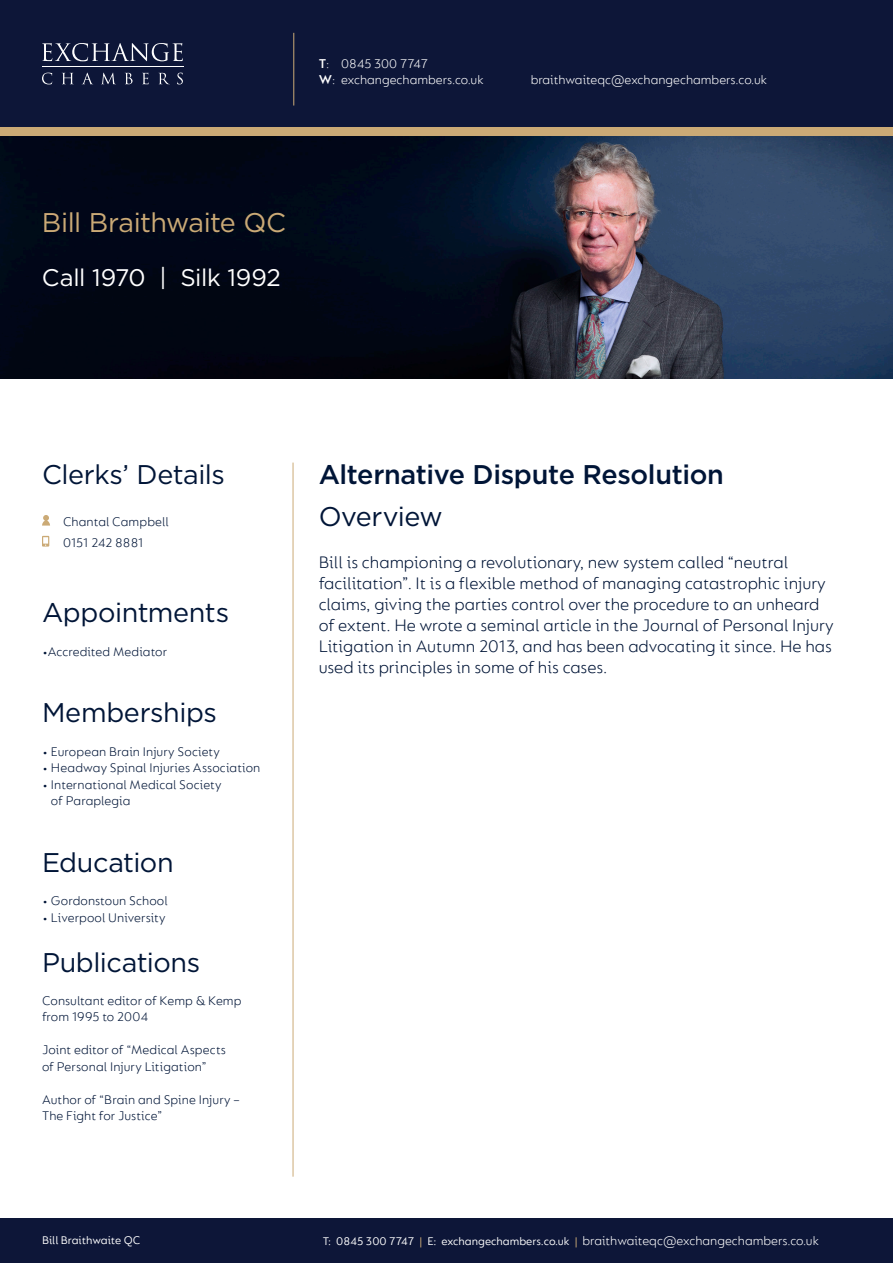
<style>
.page{position:relative;width:893px;height:1263px;background:#fff}
.page>*{position:absolute;margin:0;border:0;box-sizing:border-box;transform-origin:0 0}
.t1{font:27px "Gotham";letter-spacing:-.015em;color:#001537}
.t2{font:500 27px "Gotham";letter-spacing:-.015em;color:#001537}
.t3{font:27px "Gotham";letter-spacing:-.02em;color:#cbaa76}
.t4{font:24px "Gotham";letter-spacing:-.015em;color:#fff}
.t5{font:300 18px/21px "FS Lucas";color:#001537}
.t6{font:300 13.5px/16.5px "FS Lucas";letter-spacing:.005em;color:#001537}
.t7{font:300 13.5px/16.2px "FS Lucas";color:#fff}
.t8{font:12px "FS Lucas";color:#fff}
.s1{font-weight:600}
.s2{color:#cbaa76}
.s3{font-weight:300;font-size:13.5px}
</style>
<div class="page">
<div style="left:0;top:64px;width:893px;height:72px;background:#cbaa76"></div>
<div style="left:0;top:0;width:893px;height:127px;background:#0d1638"></div>
<div style="left:0;top:1219px;width:893px;height:44px;background:#0d1638"></div>
<hr style="left:42px;top:67px;width:142px;height:1px;background:#fff">
<svg style="left:42px;top:43px;width:141px;height:18px"></svg>
<svg style="left:42px;top:73px;width:10px;height:11px"></svg>
<svg style="left:62px;top:73px;width:11px;height:11px"></svg>
<svg style="left:82px;top:73px;width:11px;height:11px"></svg>
<svg style="left:102px;top:73px;width:13px;height:11px"></svg>
<svg style="left:125px;top:73px;width:8px;height:11px"></svg>
<svg style="left:142px;top:73px;width:7px;height:11px"></svg>
<svg style="left:159px;top:73px;width:10px;height:11px"></svg>
<svg style="left:177px;top:73px;width:6px;height:11px"></svg>
<hr style="left:293px;top:33px;width:1px;height:73px;background:#cbaa76">
<hr style="left:293px;top:463px;width:1px;height:714px;background:#cbaa76">
<img style="left:0;top:136px;width:893px;height:242px">
<svg style="left:42px;top:536px;width:7px;height:11px"></svg>
<svg style="left:42px;top:515px;width:8px;height:11px"></svg>
<p class="t7" style="left:319px;top:55px;width:166px"><span class="s1">T</span>: 0845 300 7747<br><span class="s1">W</span>: exchangechambers.co.uk</p>
<p class="t7" style="left:531px;top:71px;width:238px">braithwaiteqc@exchangechambers.co.uk</p>
<p class="t3" style="left:42px;top:205px;width:246px">Bill Braithwaite QC</p>
<p class="t4" style="left:42px;top:262px;width:240px">Call 1970 | Silk 1992</p>
<p class="t1" style="left:42px;top:457px;width:184px">Clerks’ Details</p>
<p class="t6" style="left:63px;top:510px;width:107px;line-height:21px">Chantal Campbell<br>0151 242 8881</p>
<p class="t1" style="left:42px;top:595px;width:189px">Appointments</p>
<p class="t6" style="left:42px;top:643px;width:127px">•Accredited Mediator</p>
<p class="t1" style="left:42px;top:695px;width:176px">Memberships</p>
<p class="t6" style="left:42px;top:743px;width:179px">• European Brain Injury Society</p>
<p class="t6" style="left:42px;top:759px;width:220px">• Headway Spinal Injuries Association</p>
<p class="t6" style="left:51px;top:776px;width:172px;text-indent:-9px">• International Medical Society of Paraplegia</p>
<p class="t1" style="left:42px;top:845px;width:133px">Education</p>
<p class="t6" style="left:42px;top:892px;width:127px">• Gordonstoun School</p>
<p class="t6" style="left:42px;top:909px;width:125px">• Liverpool University</p>
<p class="t1" style="left:42px;top:945px;width:160px">Publications</p>
<p class="t6" style="left:42px;top:992px;width:201px">Consultant editor of Kemp &amp; Kemp from 1995 to 2004</p>
<p class="t6" style="left:42px;top:1041px;width:185px">Joint editor of “Medical Aspects of Personal Injury Litigation”</p>
<p class="t6" style="left:42px;top:1091px;width:199px">Author of “Brain and Spine Injury –<br>The Fight for Justice”</p>
<p class="t2" style="left:319px;top:456px;width:407px">Alternative Dispute Resolution</p>
<p class="t1" style="left:319px;top:499px;width:126px">Overview</p>
<p class="t5" style="left:319px;top:551px;width:517px">Bill is championing a revolutionary, new system called “neutral facilitation”. It is a flexible method of managing catastrophic injury claims, giving the parties control over the procedure to an unheard of extent. He wrote a seminal article in the Journal of Personal Injury Litigation in Autumn 2013, and has been advocating it since. He has used its principles in some of his cases.</p>
<p class="t8" style="left:42px;top:1233px;width:100px">Bill Braithwaite QC</p>
<p class="t8" style="left:323px;top:1235px;width:498px">T: 0845 300 7747 <span class="s2">|</span> E: exchangechambers.co.uk <span class="s2">|</span> <span class="s3">braithwaiteqc@exchangechambers.co.uk</span></p>
</div>
